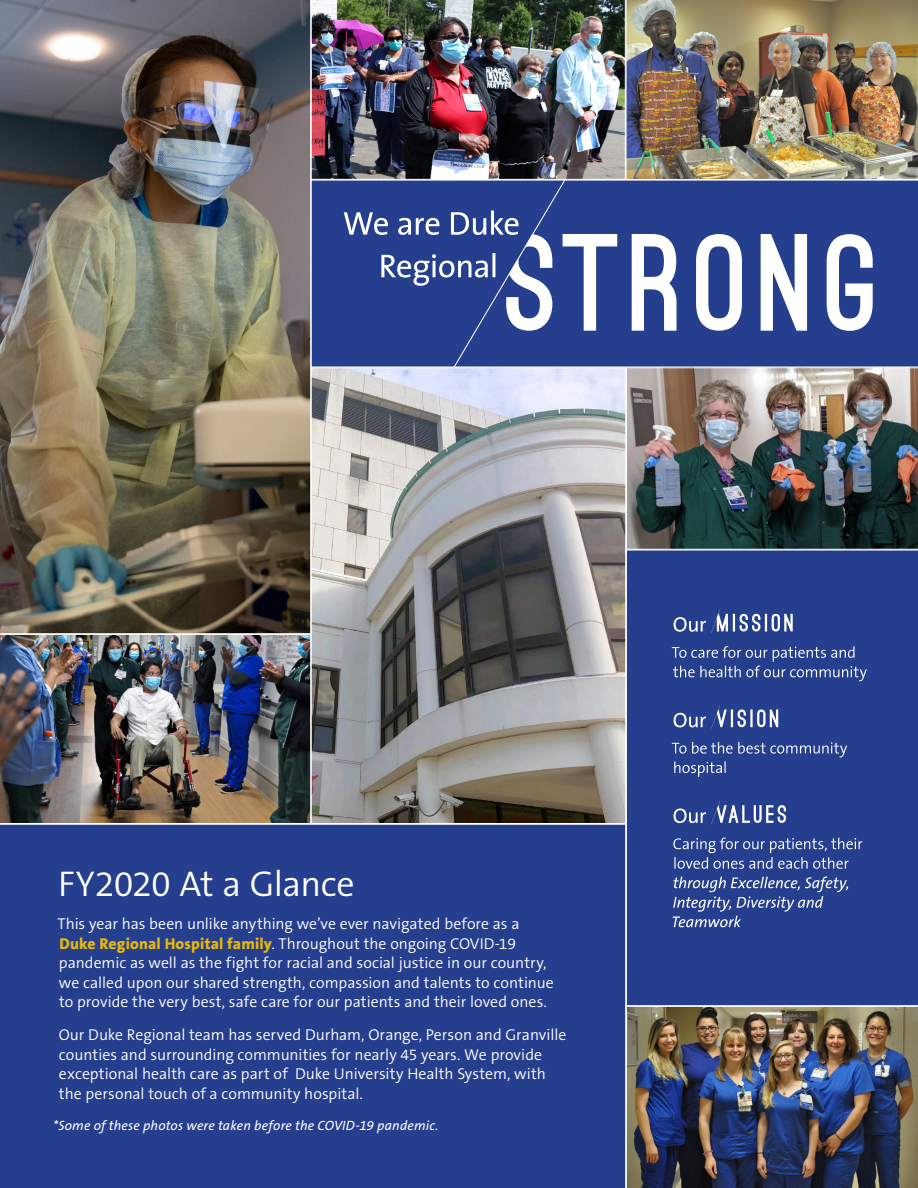
<style>
.page{position:relative;width:918px;height:1188px;background:#fff}
.page>*{position:absolute;margin:0;border:0;box-sizing:border-box;transform-origin:0 0}
.t1{font:300 36px "The Sans B4";letter-spacing:-.02em;color:#fff}
.t2{font:300 15.75px/19.5px "The Sans B4";color:#fff}
.t3{font:italic 13.5px "The Sans B5 Plain";letter-spacing:.01em;color:#fff}
.s1{font-family:"The Sans B8";font-weight:800;color:#e8b809}
</style>
<div class="page">
<div style="left:0;top:824px;width:626px;height:364px;background:#253f8e"></div>
<img style="left:0;top:0;width:311px;height:634px">
<img style="left:0;top:634px;width:311px;height:189px">
<img style="left:311px;top:0;width:315px;height:180px">
<img style="left:626px;top:0;width:292px;height:179px">
<div style="left:311px;top:180px;width:607px;height:187px;background:#253f8e"></div>
<img style="left:313px;top:369px;width:311px;height:453px">
<svg style="left:344px;top:179px;width:529px;height:190px"></svg>
<img style="left:626px;top:367px;width:292px;height:183px">
<div style="left:626px;top:550px;width:292px;height:456px;background:#253f8e"></div>
<svg style="left:673px;top:877px;width:176px;height:50px"></svg>
<svg style="left:673px;top:838px;width:189px;height:31px"></svg>
<svg style="left:672px;top:742px;width:175px;height:35px"></svg>
<svg style="left:672px;top:646px;width:195px;height:35px"></svg>
<svg style="left:674px;top:610px;width:119px;height:23px"></svg>
<svg style="left:674px;top:705px;width:104px;height:24px"></svg>
<svg style="left:674px;top:801px;width:112px;height:23px"></svg>
<img style="left:627px;top:1006px;width:291px;height:182px">
<h1 class="t1" style="left:58px;top:866px;width:298px">FY2020 At a Glance</h1>
<p class="t2" style="left:58px;top:915px;width:498px">This year has been unlike anything we’ve ever navigated before as a <span class="s1">Duke Regional Hospital family</span>. Throughout the ongoing COVID-19 pandemic as well as the fight for racial and social justice in our country, we called upon our shared strength, compassion and talents to continue to provide the very best, safe care for our patients and their loved ones.</p>
<p class="t2" style="left:59px;top:1026px;width:509px">Our Duke Regional team has served Durham, Orange, Person and Granville counties and surrounding communities for nearly 45 years. We provide exceptional health care as part of Duke University Health System, with the personal touch of a community hospital.</p>
<p class="t3" style="left:53px;top:1119px;width:387px">*Some of these photos were taken before the COVID-19 pandemic.</p>
</div>
